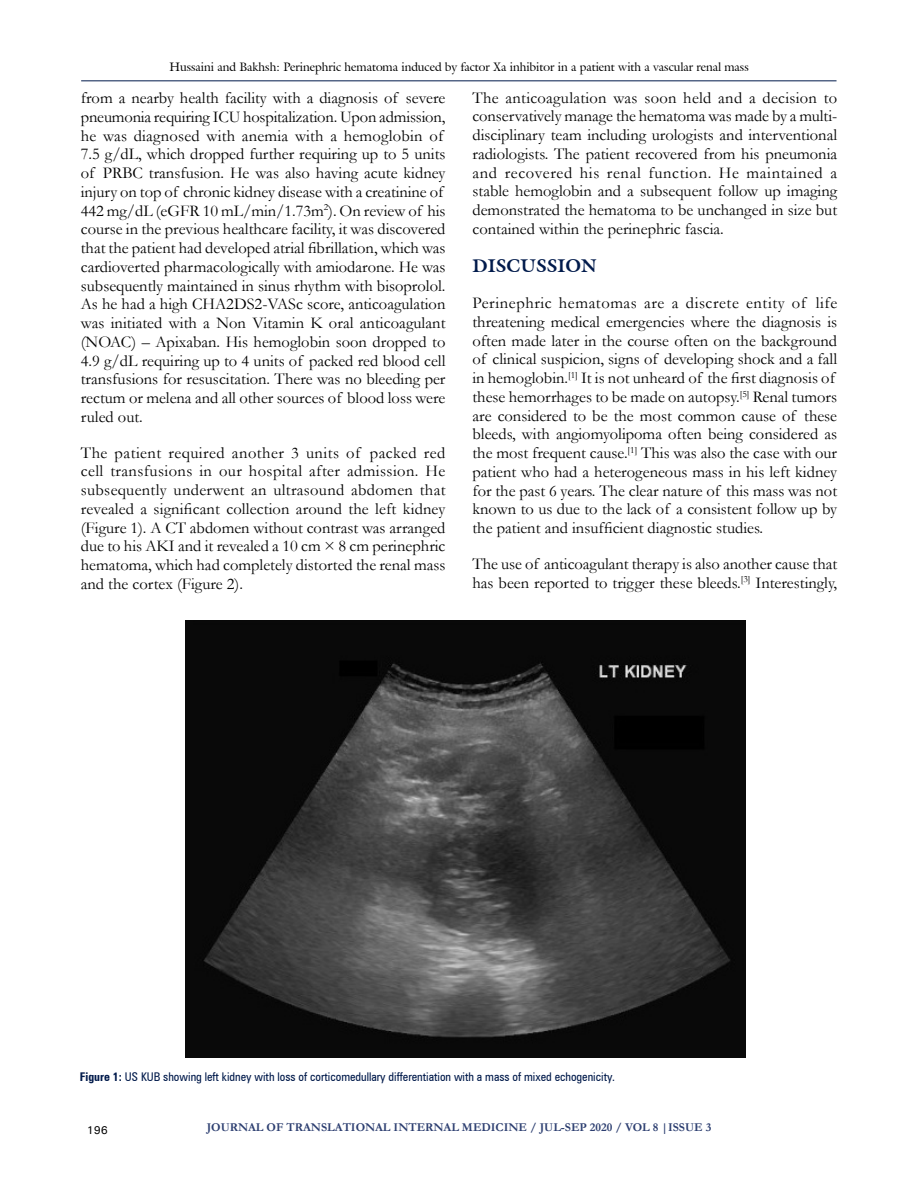
<style>
.page{position:relative;width:918px;height:1188px;background:#fff}
.page>*{position:absolute;margin:0;border:0;box-sizing:border-box;transform-origin:0 0}
.t1{font:700 18px "Galliard IT Cby BT";color:#001a4b}
.t2{font:16.5px/18.8px "Garamond";color:#000}
.t3{font:condensed 12px "Zurich BT";color:#001a4b}
.t4{font:12px "Galliard IT Cby BT";color:#000}
.t5{font:700 12px "Garamond";color:#2c3e70}
.t6{font:500 11.25px "Univers";color:#000}
.s1{font-weight:700}
</style>
<div class="page">
<hr style="left:81px;top:80px;width:756px;height:1px;background:#001a4b">
<img style="left:186px;top:620px;width:560px;height:438px">
<p class="t4" style="left:169px;top:59px;width:581px">Hussaini and Bakhsh: Perinephric hematoma induced by factor Xa inhibitor in a patient with a vascular renal mass</p>
<p class="t2" style="left:81px;top:88px;width:366px">from a nearby health facility with a diagnosis of severe pneumonia requiring ICU hospitalization. Upon admission, he was diagnosed with anemia with a hemoglobin of 7.5 g/dL, which dropped further requiring up to 5 units of PRBC transfusion. He was also having acute kidney injury on top of chronic kidney disease with a creatinine of 442 mg/dL (eGFR 10 mL/min/1.73m<sup>2</sup>). On review of his course in the previous healthcare facility, it was discovered that the patient had developed atrial fibrillation, which was cardioverted pharmacologically with amiodarone. He was subsequently maintained in sinus rhythm with bisoprolol.<br>As he had a high CHA2DS2-VASc score, anticoagulation was initiated with a Non Vitamin K oral anticoagulant (NOAC) – Apixaban. His hemoglobin soon dropped to 4.9 g/dL requiring up to 4 units of packed red blood cell transfusions for resuscitation. There was no bleeding per rectum or melena and all other sources of blood loss were ruled out.</p>
<p class="t2" style="left:81px;top:443px;width:366px;text-align:justify">The patient required another 3 units of packed red cell transfusions in our hospital after admission. He subsequently underwent an ultrasound abdomen that revealed a significant collection around the left kidney (Figure 1). A CT abdomen without contrast was arranged due to his AKI and it revealed a 10 cm × 8 cm perinephric hematoma, which had completely distorted the renal mass and the cortex (Figure 2).</p>
<p class="t2" style="left:473px;top:88px;width:366px;text-align:justify">The anticoagulation was soon held and a decision to conservatively manage the hematoma was made by a multi&shy;disciplinary team including urologists and interventional radiologists. The patient recovered from his pneumonia and recovered his renal function. He maintained a stable hemoglobin and a subsequent follow up imaging demonstrated the hematoma to be unchanged in size but contained within the perinephric fascia.</p>
<p class="t1" style="left:472px;top:254px;width:126px">DISCUSSION</p>
<p class="t2" style="left:472px;top:293px;width:366px">Perinephric hematomas are a discrete entity of life threatening medical emergencies where the diagnosis is often made later in the course often on the background of clinical suspicion, signs of developing shock and a fall in hemoglobin.<sup>[1]</sup> It is not unheard of the first diagnosis of these hemorrhages to be made on autopsy.<sup>[5]</sup> Renal tumors are considered to be the most common cause of these bleeds, with angiomyolipoma often being considered as the most frequent cause.<sup>[1]</sup> This was also the case with our patient who had a heterogeneous mass in his left kidney for the past 6 years. The clear nature of this mass was not known to us due to the lack of a consistent follow up by the patient and insufficient diagnostic studies.</p>
<p class="t2" style="left:473px;top:554px;width:366px">The use of anticoagulant therapy is also another cause that has been reported to trigger these bleeds.<sup>[3]</sup> Interestingly,</p>
<p class="t3" style="left:80px;top:1069px;width:537px"><span class="s1">Figure 1:</span> US KUB showing left kidney with loss of corticomedullary differentiation with a mass of mixed echogenicity.</p>
<p class="t6" style="left:87px;top:1123px;width:23px">196</p>
<p class="t5" style="left:207px;top:1119px;width:506px">JOURNAL OF TRANSLATIONAL INTERNAL MEDICINE / JUL-SEP 2020 / VOL 8 |ISSUE 3</p>
</div>
